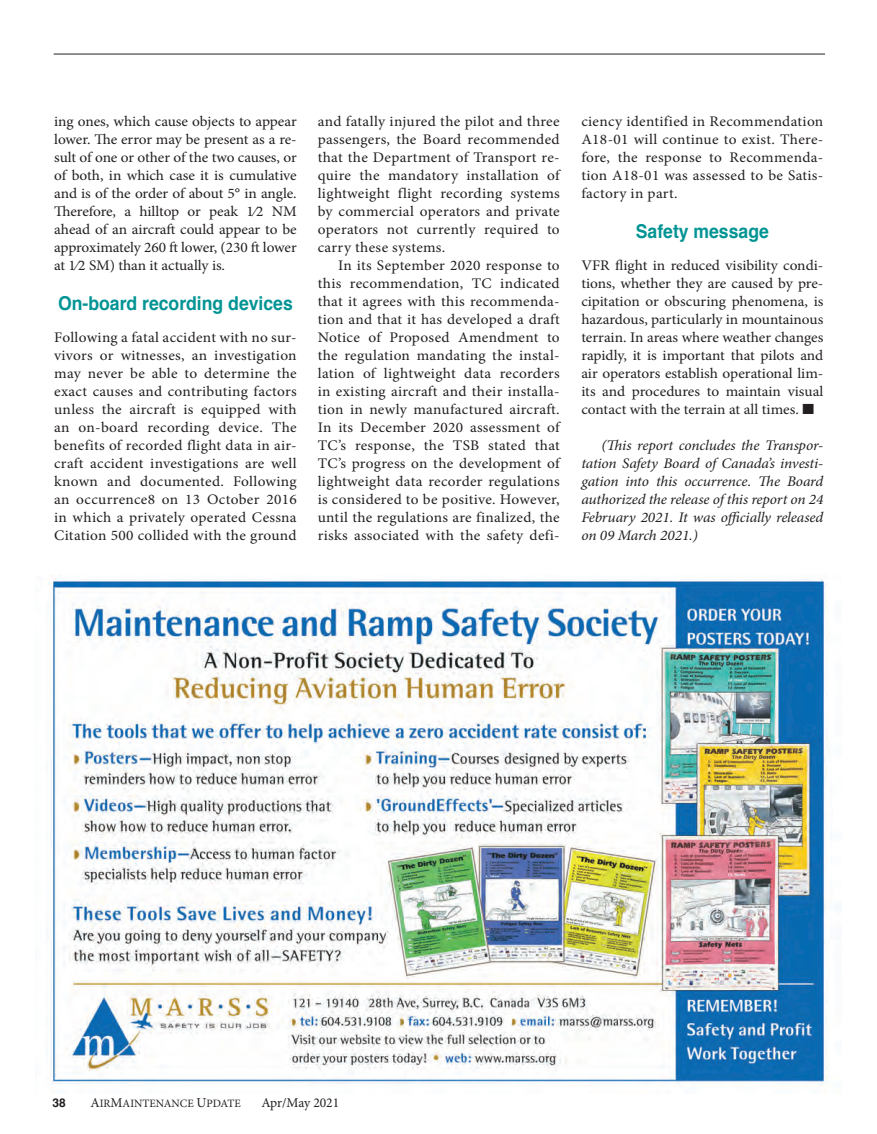
<style>
.page{position:relative;width:877px;height:1134px;background:#fff}
.page>*{position:absolute;margin:0;border:0;box-sizing:border-box;transform-origin:0 0}
.STCs_-_heads{font:700 19.2px "Helvetica";color:#029494;scale:.92 1}
.body_copy_-_indent{font:14.7px/18px "Minion Pro";letter-spacing:.015em;color:#231f20;text-align:justify;scale:1.05 1}
.body_copy_-_no_inden{font:14.7px/18px "Minion Pro";letter-spacing:.015em;color:#231f20;text-align:justify;scale:1.05 1}
.body_copy_-_indent-2{font:italic 14.7px/18px "Minion Pro";letter-spacing:-.01em;color:#231f20;text-align:justify;scale:1.05 1}
.t1{font:13.5px "Minion Pro";letter-spacing:-.01em;color:#231f20}
.t2{font:700 12px "Helvetica";color:#231f20}
.t3{font:11.25px "Minion Pro";color:#231f20}
.s1{font-size:13.5px}
</style>
<div class="page">
<img style="left:49px;top:579px;width:792px;height:505px">
<hr style="left:54px;top:54px;width:771px;height:1px;background:#231f20">
<p class="body_copy_-_indent" style="left:54px;top:112px;width:232px">ing ones, which cause objects to appear lower. The error may be present as a re&shy;sult of one or other of the two causes, or of both, in which case it is cumulative and is of the order of about 5° in angle.<br>Therefore, a hilltop or peak 1⁄2 NM ahead of an aircraft could appear to be approximately 260 ft lower, (230 ft lower at 1⁄2 SM) than it actually is.</p>
<p class="STCs_-_heads" style="left:58px;top:288px;width:257px">On-board recording devices</p>
<p class="body_copy_-_no_inden" style="left:54px;top:328px;width:232px">Following a fatal accident with no sur&shy;vivors or witnesses, an investigation may never be able to determine the exact causes and contributing factors unless the aircraft is equipped with an on-board recording device. The benefits of recorded flight data in air&shy;craft accident investigations are well known and documented. Following an occurrence8 on 13 October 2016 in which a privately operated Cessna Citation 500 collided with the ground</p>
<p class="body_copy_-_no_inden" style="left:318px;top:112px;width:232px">and fatally injured the pilot and three passengers, the Board recommended that the Department of Transport re&shy;quire the mandatory installation of lightweight flight recording systems by commercial operators and private operators not currently required to carry these systems.</p>
<p class="body_copy_-_indent" style="left:318px;top:256px;width:232px;text-indent:20px">In its September 2020 response to this recommendation, TC indicated that it agrees with this recommenda&shy;tion and that it has developed a draft Notice of Proposed Amendment to the regulation mandating the instal&shy;lation of lightweight data recorders in existing aircraft and their installa&shy;tion in newly manufactured aircraft.<br>In its December 2020 assessment of TC’s response, the TSB stated that TC’s progress on the development of lightweight data recorder regulations is considered to be positive. However, until the regulations are finalized, the risks associated with the safety defi-</p>
<p class="body_copy_-_indent" style="left:581px;top:112px;width:232px">ciency identified in Recommendation A18-01 will continue to exist. There&shy;fore, the response to Recommenda&shy;tion A18-01 was assessed to be Satis&shy;factory in part.</p>
<p class="STCs_-_heads" style="left:636px;top:216px;width:146px">Safety message</p>
<p class="body_copy_-_no_inden" style="left:581px;top:256px;width:232px">VFR flight in reduced visibility condi&shy;tions, whether they are caused by pre&shy;cipitation or obscuring phenomena, is hazardous, particularly in mountainous terrain. In areas where weather changes rapidly, it is important that pilots and air operators establish operational lim&shy;its and procedures to maintain visual contact with the terrain at all times. ■</p>
<p class="body_copy_-_indent-2" style="left:581px;top:436px;width:232px;text-indent:20px">(This report concludes the Transpor&shy;tation Safety Board of Canada’s investi&shy;gation into this occurrence. The Board authorized the release of this report on 24<br>February 2021. It was officially released on 09 March 2021.)</p>
<p class="t2" style="left:53px;top:1092px;width:15px">38</p>
<p class="t3" style="left:90px;top:1095px;width:152px"><span class="s1">A</span>IR<span class="s1">M</span>AINTENANCE <span class="s1">U</span>PDATE</p>
<p class="t1" style="left:261px;top:1093px;width:79px">Apr/May 2021</p>
</div>
